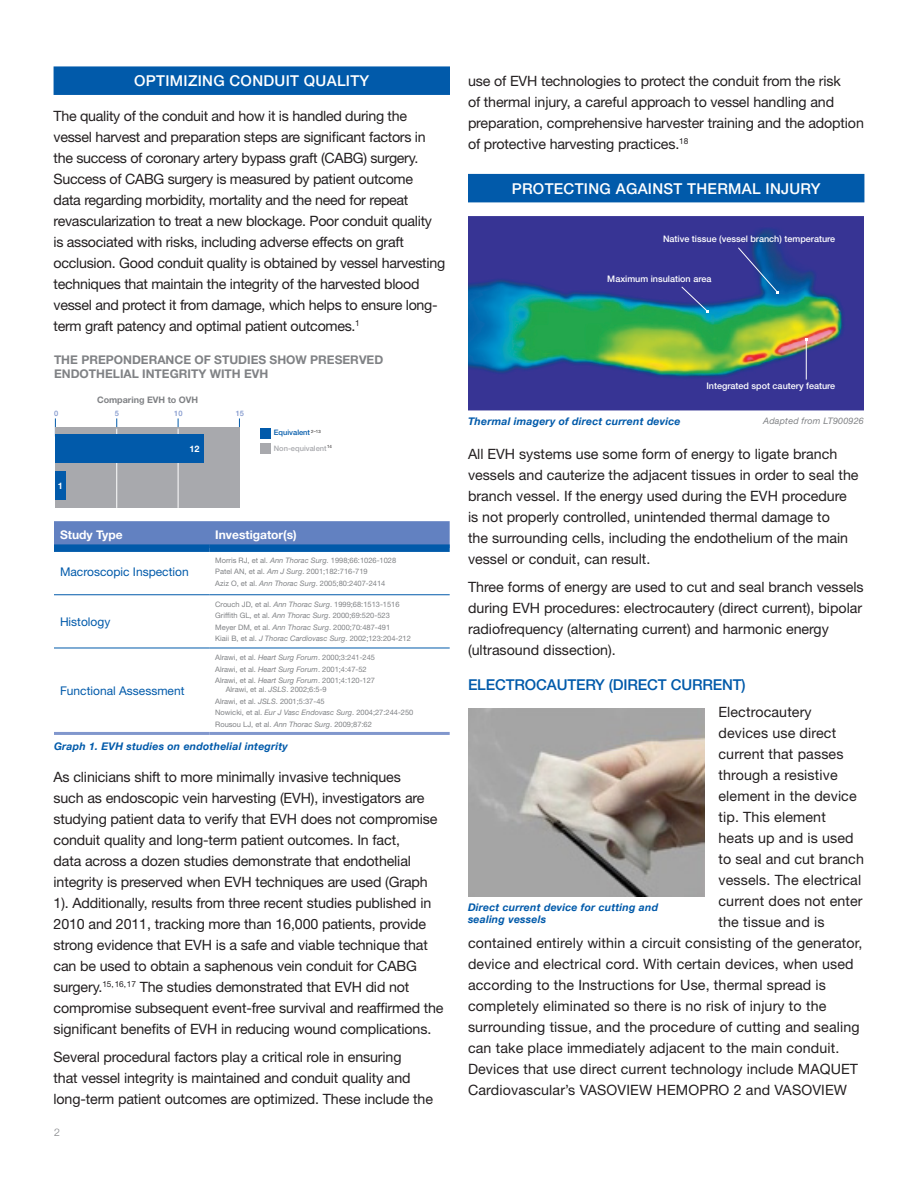
<style>
.page{position:relative;width:918px;height:1188px;background:#fff}
.page>*{position:absolute;margin:0;border:0;box-sizing:border-box;transform-origin:0 0}
.Headline{font:500 15px "Helvetica Neue LT Std";letter-spacing:.02em;color:#fff}
.Subhead{font:500 15px "Helvetica Neue LT Std";letter-spacing:-.01em;color:#015aaa}
.Body{font:14.25px/21px "Helvetica Neue LT Std";letter-spacing:-.01em;color:#231f20}
.Body-2{font:14.25px "Helvetica Neue LT Std";letter-spacing:.01em;color:#231f20}
.t1{font:700 12px/14.4px "Helvetica Neue LT Std";color:#808285}
.Table_body{font:12px "Helvetica Neue LT Std";color:#015aaa}
.t2{font:700 12px "Helvetica Neue LT Std";color:#fff}
.t3{font:italic 700 10.5px/12.6px "Helvetica Neue LT Com";letter-spacing:.02em;color:#015aaa}
.Body-3{font:300 10.5px "Helvetica Neue";color:#808285}
.t4{font:500 9px "Helvetica Neue LT Std";color:#fff}
.t5{font:italic 9px "Helvetica Neue LT Std";letter-spacing:.02em;color:#808285}
.t6{font:700 9px "Helvetica Neue LT Std";color:#808285}
.t7{font:700 9px "Helvetica Neue LT Std";color:#fff}
.NOTE{font:7.5px/9.3px "Helvetica Neue LT Std";color:#808285}
.t8{font:500 7.5px "Helvetica Neue LT Std";color:#a8a9ad}
.t9{font:500 7.5px "Helvetica Neue LT Std";color:#015aaa}
.t10{font:500 7.5px "Helvetica Neue LT Std";color:#8197cd}
.s1{font-style:italic}
</style>
<div class="page">
<div style="left:54px;top:66px;width:396px;height:29px;background:#015aaa"></div>
<div style="left:468px;top:174px;width:396px;height:28px;background:#015aaa"></div>
<img style="left:468px;top:708px;width:237px;height:188px">
<img style="left:468px;top:216px;width:396px;height:194px">
<hr style="left:806px;top:340px;width:1px;height:40px;background:#fff">
<svg style="left:738px;top:247px;width:41px;height:47px"></svg>
<svg style="left:681px;top:286px;width:28px;height:27px"></svg>
<div style="left:54px;top:521px;width:396px;height:23px;background:#6281c1"></div>
<svg style="left:54px;top:595px;width:396px;height:53px"></svg>
<div style="left:54px;top:544px;width:155px;height:8px;background:#015aaa"></div>
<div style="left:209px;top:544px;width:241px;height:8px;background:#015aaa"></div>
<hr style="left:54px;top:594px;width:155px;height:1px;background:#015aaa">
<hr style="left:209px;top:594px;width:241px;height:1px;background:#015aaa">
<hr style="left:54px;top:648px;width:155px;height:1px;background:#015aaa">
<hr style="left:54px;top:732px;width:155px;height:3px;background:#8197cd">
<hr style="left:209px;top:648px;width:241px;height:1px;background:#015aaa">
<hr style="left:209px;top:732px;width:241px;height:3px;background:#8197cd">
<div style="left:261px;top:428px;width:10px;height:11px;background:#015aaa"></div>
<div style="left:261px;top:443px;width:10px;height:11px;background:#a8a9ad"></div>
<div style="left:55px;top:428px;width:185px;height:80px;background:#a8a9ad"></div>
<div style="left:55px;top:471px;width:11px;height:28px;background:#015aaa"></div>
<hr style="left:116px;top:429px;width:1px;height:79px;background:#fff">
<hr style="left:178px;top:429px;width:1px;height:79px;background:#fff">
<div style="left:55px;top:434px;width:149px;height:28px;background:#015aaa"></div>
<p class="Headline" style="left:134px;top:72px;width:237px">OPTIMIZING CONDUIT QUALITY</p>
<p class="Body" style="left:54px;top:105px;width:393px">The quality of the conduit and how it is handled during the vessel harvest and preparation steps are significant factors in the success of coronary artery bypass graft (CABG) surgery.<br>Success of CABG surgery is measured by patient outcome<br>data regarding morbidity, mortality and the need for repeat revascularization to treat a new blockage. Poor conduit quality is associated with risks, including adverse effects on graft occlusion. Good conduit quality is obtained by vessel harvesting techniques that maintain the integrity of the harvested blood vessel and protect it from damage, which helps to ensure long&shy;term graft patency and optimal patient outcomes.<sup>1</sup></p>
<p class="t1" style="left:54px;top:352px;width:331px">THE PREPONDERANCE OF STUDIES SHOW PRESERVED<br>ENDOTHELIAL INTEGRITY WITH EVH</p>
<p class="t6" style="left:97px;top:394px;width:103px">Comparing EVH to OVH</p>
<p class="t10" style="left:54px;top:409px;width:6px">0</p>
<p class="t10" style="left:115px;top:409px;width:6px">5</p>
<p class="t10" style="left:174px;top:409px;width:10px">10</p>
<p class="t10" style="left:236px;top:409px;width:10px">15</p>
<p class="t7" style="left:190px;top:443px;width:12px">12</p>
<p class="t7" style="left:58px;top:480px;width:7px">1</p>
<p class="t9" style="left:274px;top:428px;width:48px">Equivalent <sup>2–13</sup></p>
<p class="t8" style="left:274px;top:444px;width:59px">Non-equivalent<sup>14</sup></p>
<p class="t2" style="left:60px;top:527px;width:64px">Study Type</p>
<p class="t2" style="left:215px;top:527px;width:83px">Investigator(s)</p>
<p class="Table_body" style="left:60px;top:564px;width:130px">Macroscopic Inspection</p>
<p class="NOTE" style="left:215px;top:555px;width:183px">Morris RJ, et al. <span class="s1">Ann Thorac Surg</span>. 1998;66:1026-1028</p>
<p class="NOTE" style="left:215px;top:567px;width:154px">Patel AN, et al. <span class="s1">Am J Surg</span>. 2001;182:716-719</p>
<p class="NOTE" style="left:215px;top:578px;width:172px">Aziz O, et al. <span class="s1">Ann Thorac Surg</span>. 2005;80:2407-2414</p>
<p class="Table_body" style="left:60px;top:614px;width:52px">Histology</p>
<p class="Table_body" style="left:60px;top:684px;width:126px">Functional Assessment</p>
<p class="NOTE" style="left:215px;top:599px;width:186px">Crouch JD, et al. <span class="s1">Ann Thorac Surg</span>. 1999;68:1513-1516</p>
<p class="NOTE" style="left:215px;top:611px;width:176px">Griffith GL, et al. <span class="s1">Ann Thorac Surg</span>. 2000;69:520-523</p>
<p class="NOTE" style="left:215px;top:622px;width:177px">Meyer DM, et al. <span class="s1">Ann Thorac Surg</span>. 2000;70:487-491</p>
<p class="NOTE" style="left:215px;top:634px;width:197px">Kiaii B, et al. <span class="s1">J Thorac Cardiovasc Surg</span>. 2002;123:204-212</p>
<p class="NOTE" style="left:215px;top:653px;width:161px">Alrawi, et al. <span class="s1">Heart Surg Forum</span>. 2000;3:241-245</p>
<p class="NOTE" style="left:215px;top:664px;width:153px">Alrawi, et al. <span class="s1">Heart Surg Forum</span>. 2001;4:47-52</p>
<p class="NOTE" style="left:226px;top:676px;width:151px;text-indent:-10px">Alrawi, et al. <span class="s1">Heart Surg Forum</span>. 2001;4:120-127<br>Alrawi, et al. <span class="s1">JSLS</span>. 2002;6:5-9</p>
<p class="NOTE" style="left:215px;top:696px;width:111px">Alrawi, et al. <span class="s1">JSLS</span>. 2001;5:37-45</p>
<p class="NOTE" style="left:215px;top:708px;width:200px">Nowicki, et al. <span class="s1">Eur J Vasc Endovasc Surg</span>. 2004;27:244-250</p>
<p class="NOTE" style="left:215px;top:719px;width:158px">Rousou LJ, et al. <span class="s1">Ann Thorac Surg</span>. 2009;87:62</p>
<p class="t3" style="left:54px;top:740px;width:236px">Graph 1. EVH studies on endothelial integrity</p>
<p class="Body" style="left:54px;top:766px;width:392px">As clinicians shift to more minimally invasive techniques<br>such as endoscopic vein harvesting (EVH), investigators are studying patient data to verify that EVH does not compromise conduit quality and long-term patient outcomes. In fact,<br>data across a dozen studies demonstrate that endothelial integrity is preserved when EVH techniques are used (Graph 1). Additionally, results from three recent studies published in 2010 and 2011, tracking more than 16,000 patients, provide strong evidence that EVH is a safe and viable technique that can be used to obtain a saphenous vein conduit for CABG surgery.<sup>15,16,17</sup> The studies demonstrated that EVH did not compromise subsequent event-free survival and reaffirmed the significant benefits of EVH in reducing wound complications.</p>
<p class="Body" style="left:54px;top:1046px;width:381px">Several procedural factors play a critical role in ensuring<br>that vessel integrity is maintained and conduit quality and long‑term patient outcomes are optimized. These include the</p>
<p class="Body-3" style="left:54px;top:1126px;width:7px">2</p>
<p class="Body" style="left:468px;top:70px;width:397px">use of EVH technologies to protect the conduit from the risk<br>of thermal injury, a careful approach to vessel handling and preparation, comprehensive harvester training and the adoption of protective harvesting practices.<sup>18</sup></p>
<p class="Headline" style="left:512px;top:179px;width:310px">PROTECTING AGAINST THERMAL INJURY</p>
<p class="t4" style="left:663px;top:234px;width:174px">Native tissue (vessel branch) temperature</p>
<p class="t4" style="left:607px;top:273px;width:106px">Maximum insulation area</p>
<p class="t3" style="left:468px;top:414px;width:214px">Thermal imagery of direct current device</p>
<p class="t4" style="left:706px;top:381px;width:130px">Integrated spot cautery feature</p>
<p class="t5" style="left:763px;top:416px;width:102px">Adapted from LT900926</p>
<p class="Body" style="left:468px;top:444px;width:392px">All EVH systems use some form of energy to ligate branch vessels and cauterize the adjacent tissues in order to seal the branch vessel. If the energy used during the EVH procedure is not properly controlled, unintended thermal damage to<br>the surrounding cells, including the endothelium of the main vessel or conduit, can result.</p>
<p class="Body" style="left:468px;top:576px;width:397px">Three forms of energy are used to cut and seal branch vessels during EVH procedures: electrocautery (direct current), bipolar radiofrequency (alternating current) and harmonic energy (ultrasound dissection).</p>
<p class="Subhead" style="left:468px;top:675px;width:279px">ELECTROCAUTERY (DIRECT CURRENT)</p>
<p class="Body-2" style="left:718px;top:704px;width:95px">Electrocautery</p>
<p class="Body-2" style="left:718px;top:725px;width:119px">devices use direct</p>
<p class="Body-2" style="left:718px;top:746px;width:127px">current that passes</p>
<p class="Body-2" style="left:718px;top:767px;width:121px">through a resistive</p>
<p class="Body-2" style="left:718px;top:788px;width:140px">element in the device</p>
<p class="Body-2" style="left:718px;top:809px;width:109px">tip. This element</p>
<p class="Body-2" style="left:718px;top:830px;width:137px">heats up and is used</p>
<p class="Body-2" style="left:718px;top:851px;width:147px">to seal and cut branch</p>
<p class="Body-2" style="left:718px;top:872px;width:144px">vessels. The electrical</p>
<p class="Body-2" style="left:718px;top:893px;width:146px">current does not enter</p>
<p class="Body-2" style="left:718px;top:914px;width:108px">the tissue and is</p>
<p class="Body-2" style="left:468px;top:935px;width:396px">contained entirely within a circuit consisting of the generator,</p>
<p class="Body-2" style="left:468px;top:956px;width:387px">device and electrical cord. With certain devices, when used</p>
<p class="Body-2" style="left:468px;top:977px;width:360px">according to the Instructions for Use, thermal spread is</p>
<p class="Body-2" style="left:468px;top:998px;width:360px">completely eliminated so there is no risk of injury to the</p>
<p class="Body-2" style="left:468px;top:1019px;width:393px">surrounding tissue, and the procedure of cutting and sealing</p>
<p class="Body-2" style="left:468px;top:1040px;width:373px">can take place immediately adjacent to the main conduit.</p>
<p class="Body-2" style="left:468px;top:1061px;width:392px">Devices that use direct current technology include MAQUET</p>
<p class="Body-2" style="left:468px;top:1082px;width:381px">Cardiovascular’s VASOVIEW HEMOPRO 2 and VASOVIEW</p>
<p class="t3" style="left:468px;top:900px;width:192px">Direct current device for cutting and sealing vessels</p>
</div>
